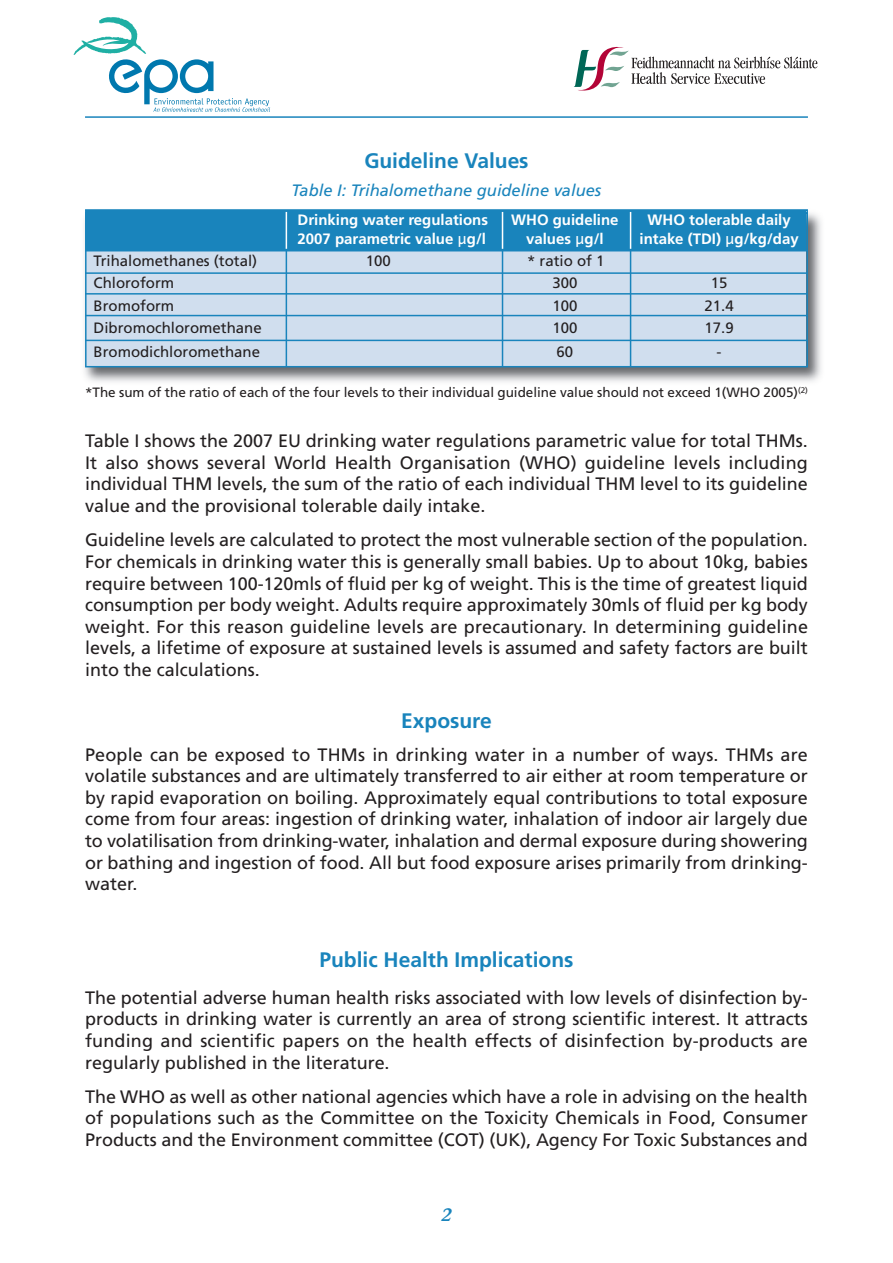
<style>
.page{position:relative;width:893px;height:1263px;background:#fff}
.page>*{position:absolute;margin:0;border:0;box-sizing:border-box;transform-origin:0 0}
.t1{font:700 21px "Frutiger";color:#1984bc}
.t2{font:18px/21.6px "Frutiger";color:#231f20;text-align:justify}
.t3{font:italic 600 18px "Stone Serif";color:#1984bc}
.t4{font:italic 16.5px "Frutiger";color:#1984bc}
.t5{font:15px "Frutiger";color:#231f20}
.t6{font:700 15px "Frutiger";color:#fff}
.t7{font:13.5px "Frutiger";color:#231f20}
.s1{font-family:"Lucida Grande";font-weight:400}
</style>
<div class="page">
<svg style="left:74px;top:17px;width:196px;height:95px"></svg>
<svg style="left:574px;top:47px;width:243px;height:44px"></svg>
<hr style="left:85px;top:116px;width:723px;height:2px;background:#1984bc">
<img style="left:84px;top:213px;width:737px;height:169px">
<div style="left:87px;top:214px;width:719px;height:152px;background:#d0deee"></div>
<div style="left:85px;top:212px;width:723px;height:155px;border:2px solid #1984bc"></div>
<div style="left:87px;top:211px;width:719px;height:39px;background:#1984bc"></div>
<div style="left:85px;top:209px;width:723px;height:42px;border:2px solid #1984bc"></div>
<hr style="left:85px;top:272px;width:723px;height:2px;background:#1984bc">
<hr style="left:85px;top:293px;width:723px;height:2px;background:#1984bc">
<hr style="left:85px;top:315px;width:723px;height:1px;background:#1984bc">
<hr style="left:85px;top:340px;width:723px;height:1px;background:#1984bc">
<hr style="left:286px;top:212px;width:1px;height:155px;background:#1984bc">
<hr style="left:286px;top:212px;width:1px;height:37px;background:#fff">
<hr style="left:502px;top:212px;width:1px;height:155px;background:#1984bc">
<hr style="left:502px;top:212px;width:1px;height:37px;background:#fff">
<hr style="left:630px;top:212px;width:1px;height:155px;background:#1984bc">
<hr style="left:630px;top:212px;width:1px;height:37px;background:#fff">
<p class="t1" style="left:364px;top:152px;width:166px">Guideline Values</p>
<p class="t4" style="left:292px;top:184px;width:311px">Table I: Trihalomethane guideline values</p>
<p class="t6" style="left:298px;top:214px;width:192px">Drinking water regulations</p>
<p class="t6" style="left:511px;top:214px;width:109px">WHO guideline</p>
<p class="t6" style="left:647px;top:214px;width:145px">WHO tolerable daily</p>
<p class="t6" style="left:298px;top:233px;width:190px">2007 parametric value <span class="s1">µ</span>g/l</p>
<p class="t6" style="left:526px;top:233px;width:79px">values <span class="s1">µ</span>g/l</p>
<p class="t6" style="left:639px;top:233px;width:161px">intake (TDI) <span class="s1">µ</span>g/kg/day</p>
<p class="t5" style="left:94px;top:255px;width:165px">Trihalomethanes (total)</p>
<p class="t5" style="left:366px;top:255px;width:26px">100</p>
<p class="t5" style="left:527px;top:255px;width:79px">* ratio of 1</p>
<p class="t5" style="left:94px;top:277px;width:82px">Chloroform</p>
<p class="t5" style="left:552px;top:277px;width:26px">300</p>
<p class="t5" style="left:711px;top:277px;width:18px">15</p>
<p class="t5" style="left:94px;top:299px;width:82px">Bromoform</p>
<p class="t5" style="left:552px;top:299px;width:26px">100</p>
<p class="t5" style="left:705px;top:299px;width:31px">21.4</p>
<p class="t5" style="left:94px;top:321px;width:170px">Dibromochloromethane</p>
<p class="t5" style="left:552px;top:321px;width:26px">100</p>
<p class="t5" style="left:705px;top:321px;width:31px">17.9</p>
<p class="t5" style="left:94px;top:346px;width:168px">Bromodichloromethane</p>
<p class="t5" style="left:557px;top:346px;width:18px">60</p>
<p class="t5" style="left:717px;top:346px;width:6px">-</p>
<p class="t7" style="left:85px;top:387px;width:724px">*The sum of the ratio of each of the four levels to their individual guideline value should not exceed 1(WHO 2005)<sup>(2)</sup></p>
<p class="t2" style="left:85px;top:432px;width:724px">Table I shows the 2007 EU drinking water regulations parametric value for total THMs.<br>It also shows several World Health Organisation (WHO) guideline levels including individual THM levels, the sum of the ratio of each individual THM level to its guideline value and the provisional tolerable daily intake.</p>
<p class="t2" style="left:85px;top:531px;width:724px">Guideline levels are calculated to protect the most vulnerable section of the population.<br>For chemicals in drinking water this is generally small babies. Up to about 10kg, babies require between 100-120mls of fluid per kg of weight. This is the time of greatest liquid consumption per body weight. Adults require approximately 30mls of fluid per kg body weight. For this reason guideline levels are precautionary. In determining guideline levels, a lifetime of exposure at sustained levels is assumed and safety factors are built into the calculations.</p>
<p class="t1" style="left:401px;top:712px;width:92px">Exposure</p>
<p class="t2" style="left:85px;top:745px;width:724px">People can be exposed to THMs in drinking water in a number of ways. THMs are volatile substances and are ultimately transferred to air either at room temperature or by rapid evaporation on boiling. Approximately equal contributions to total exposure come from four areas: ingestion of drinking water, inhalation of indoor air largely due to volatilisation from drinking-water, inhalation and dermal exposure during showering or bathing and ingestion of food. All but food exposure arises primarily from drinking&shy;water.</p>
<p class="t1" style="left:319px;top:951px;width:255px">Public Health Implications</p>
<p class="t2" style="left:85px;top:988px;width:724px">The potential adverse human health risks associated with low levels of disinfection by&shy;products in drinking water is currently an area of strong scientific interest. It attracts funding and scientific papers on the health effects of disinfection by-products are regularly published in the literature.</p>
<p class="t2" style="left:85px;top:1087px;width:724px">The WHO as well as other national agencies which have a role in advising on the health of populations such as the Committee on the Toxicity Chemicals in Food, Consumer Products and the Environment committee (COT) (UK), Agency For Toxic Substances and</p>
<p class="t3" style="left:441px;top:1208px;width:12px">2</p>
</div>
